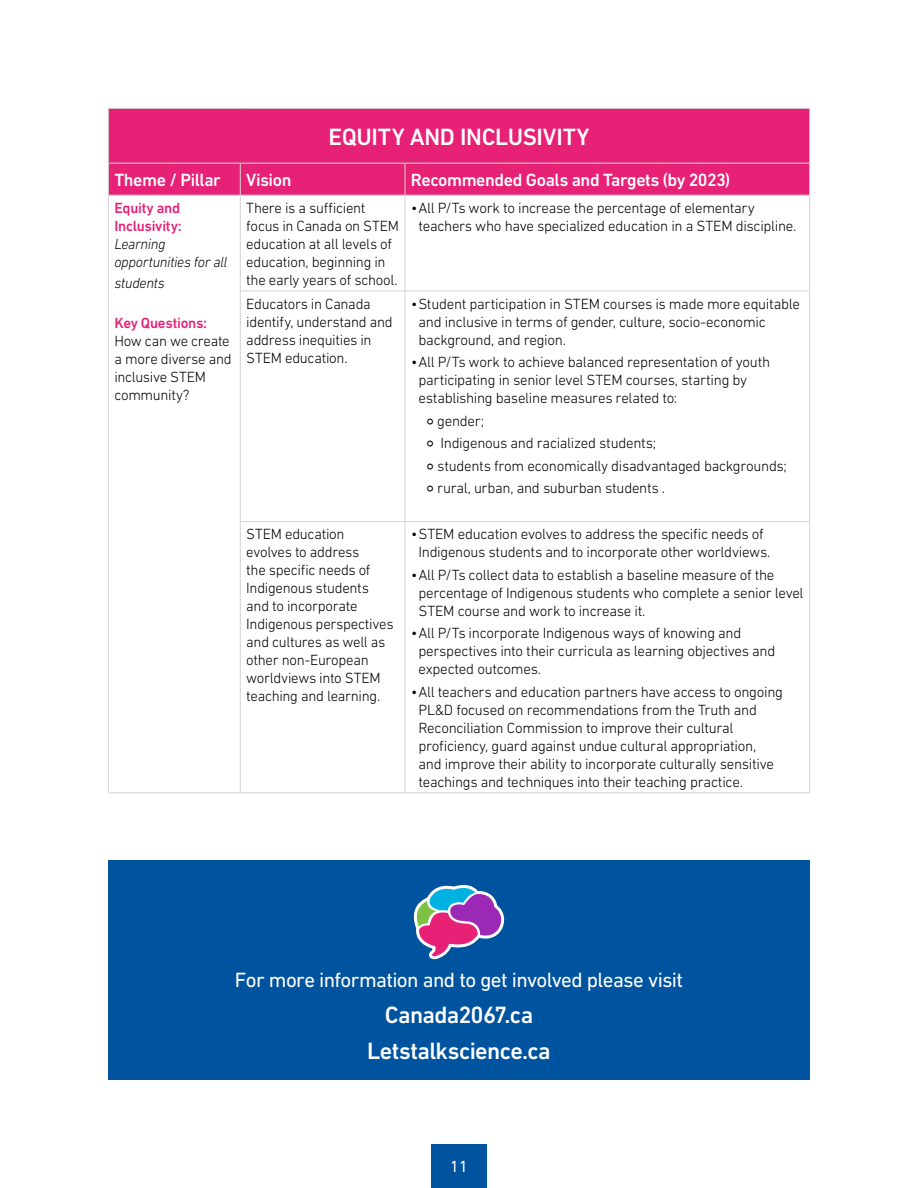
<style>
.page{position:relative;width:918px;height:1188px;background:#fff}
.page>*{position:absolute;margin:0;border:0;box-sizing:border-box;transform-origin:0 0}
.t1{font:500 24px/36px "DIN Next W1 G";letter-spacing:-.025em;color:#fff;text-align:center}
.t2{font:21px "DIN Next W1 G";letter-spacing:-.03em;color:#fff}
.t3{font:500 18px "DIN Next W1 G";letter-spacing:-.025em;color:#fff}
.t4{font:16.5px "DIN Next W1 G";color:#fff}
.t5{font:300 15px/18px "DIN Next W1 G";letter-spacing:-.02em;color:#000}
.t6{font:italic 300 15px/18px "DIN Next W1 G";letter-spacing:-.02em;color:#000}
.t7{font:500 15px/18px "DIN Next W1 G";letter-spacing:-.015em;color:#e72176}
.s1{font-family:"Lucida Grande";font-weight:700;font-size:13.5px}
</style>
<div class="page">
<div style="left:431px;top:1145px;width:56px;height:43px;background:#00539f"></div>
<div style="left:108px;top:108px;width:702px;height:55px;background:#e72176"></div>
<div style="left:109px;top:164px;width:700px;height:31px;background:#e72176"></div>
<hr style="left:108px;top:108px;width:132px;height:1px;background:#d1d3d4">
<hr style="left:108px;top:109px;width:1px;height:54px;background:#d1d3d4">
<hr style="left:240px;top:108px;width:165px;height:1px;background:#d1d3d4">
<hr style="left:405px;top:108px;width:405px;height:1px;background:#d1d3d4">
<hr style="left:809px;top:109px;width:1px;height:54px;background:#d1d3d4">
<hr style="left:108px;top:163px;width:132px;height:1px;background:#d1d3d4">
<hr style="left:108px;top:163px;width:1px;height:32px;background:#d1d3d4">
<hr style="left:240px;top:163px;width:165px;height:1px;background:#d1d3d4">
<hr style="left:240px;top:163px;width:1px;height:32px;background:#d1d3d4">
<hr style="left:405px;top:163px;width:405px;height:1px;background:#d1d3d4">
<hr style="left:405px;top:163px;width:1px;height:32px;background:#d1d3d4">
<hr style="left:809px;top:163px;width:1px;height:32px;background:#d1d3d4">
<hr style="left:108px;top:195px;width:132px;height:1px;background:#d1d3d4">
<hr style="left:240px;top:195px;width:165px;height:1px;background:#d1d3d4">
<hr style="left:405px;top:195px;width:405px;height:1px;background:#d1d3d4">
<hr style="left:108px;top:196px;width:1px;height:95px;background:#d1d3d4">
<hr style="left:240px;top:196px;width:1px;height:95px;background:#d1d3d4">
<hr style="left:405px;top:196px;width:1px;height:95px;background:#d1d3d4">
<hr style="left:809px;top:196px;width:1px;height:95px;background:#d1d3d4">
<hr style="left:108px;top:291px;width:1px;height:231px;background:#d1d3d4">
<hr style="left:240px;top:291px;width:165px;height:1px;background:#d1d3d4">
<hr style="left:240px;top:291px;width:1px;height:230px;background:#d1d3d4">
<hr style="left:405px;top:291px;width:405px;height:1px;background:#d1d3d4">
<hr style="left:405px;top:291px;width:1px;height:230px;background:#d1d3d4">
<hr style="left:809px;top:291px;width:1px;height:230px;background:#d1d3d4">
<hr style="left:108px;top:522px;width:1px;height:270px;background:#d1d3d4">
<hr style="left:240px;top:521px;width:165px;height:1px;background:#d1d3d4">
<hr style="left:240px;top:522px;width:1px;height:270px;background:#d1d3d4">
<hr style="left:405px;top:521px;width:405px;height:1px;background:#d1d3d4">
<hr style="left:405px;top:522px;width:1px;height:270px;background:#d1d3d4">
<hr style="left:809px;top:522px;width:1px;height:270px;background:#d1d3d4">
<hr style="left:108px;top:792px;width:132px;height:1px;background:#d1d3d4">
<hr style="left:240px;top:792px;width:165px;height:1px;background:#d1d3d4">
<hr style="left:405px;top:792px;width:405px;height:1px;background:#d1d3d4">
<div style="left:108px;top:860px;width:702px;height:220px;background:#00539f"></div>
<svg style="left:413px;top:885px;width:92px;height:75px"></svg>
<h1 class="t1" style="left:329px;top:119px;width:262px">EQUITY AND INCLUSIVITY</h1>
<p class="t3" style="left:114px;top:170px;width:108px">Theme / Pillar</p>
<p class="t3" style="left:246px;top:170px;width:47px">Vision</p>
<p class="t3" style="left:411px;top:170px;width:321px">Recommended Goals and Targets (by 2023)</p>
<p class="t7" style="left:114px;top:199px;width:69px">Equity and<br>Inclusivity:</p>
<p class="t6" style="left:114px;top:235px;width:114px">Learning opportunities for all</p>
<p class="t6" style="left:114px;top:274px;width:52px">students</p>
<p class="t7" style="left:114px;top:314px;width:94px">Key Questions:</p>
<p class="t5" style="left:114px;top:332px;width:119px">How can we create a more diverse and inclusive STEM community?</p>
<p class="t5" style="left:246px;top:199px;width:154px">There is a sufficient focus in Canada on STEM education at all levels of education, beginning in the early years of school.</p>
<p class="t5" style="left:418px;top:199px;width:379px;text-indent:-8px">•All P/Ts work to increase the percentage of elementary teachers who have specialized education in a STEM discipline.</p>
<p class="t5" style="left:246px;top:294px;width:148px">Educators in Canada identify, understand and address inequities in<br>STEM education.</p>
<p class="t5" style="left:418px;top:294px;width:383px;text-indent:-8px">•Student participation in STEM courses is made more equitable and inclusive in terms of gender, culture, socio-economic background, and region.</p>
<p class="t5" style="left:418px;top:353px;width:353px;text-indent:-8px">•All P/Ts work to achieve balanced representation of youth participating in senior level STEM courses, starting by establishing baseline measures related to:</p>
<p class="t5" style="left:426px;top:409px;width:362px;line-height:22.5px"><span class="s1">◦</span> gender;<br><span class="s1">◦</span> Indigenous and racialized students;<br><span class="s1">◦</span> students from economically disadvantaged backgrounds; <span class="s1">◦</span> rural, urban, and suburban students .</p>
<p class="t5" style="left:246px;top:525px;width:149px">STEM education evolves to address<br>the specific needs of<br>Indigenous students and to incorporate<br>Indigenous perspectives and cultures as well as other non-European worldviews into STEM teaching and learning.</p>
<p class="t5" style="left:411px;top:525px;width:361px;text-align:center">•STEM education evolves to address the specific needs of<br>Indigenous students and to incorporate other worldviews.</p>
<p class="t5" style="left:418px;top:566px;width:387px;text-indent:-8px">•All P/Ts collect data to establish a baseline measure of the percentage of Indigenous students who complete a senior level<br>STEM course and work to increase it.</p>
<p class="t5" style="left:418px;top:624px;width:358px;text-indent:-8px">•All P/Ts incorporate Indigenous ways of knowing and perspectives into their curricula as learning objectives and expected outcomes.</p>
<p class="t5" style="left:418px;top:683px;width:366px;text-indent:-8px">•All teachers and education partners have access to ongoing PL&amp;D focused on recommendations from the Truth and Reconciliation Commission to improve their cultural proficiency, guard against undue cultural appropriation, and improve their ability to incorporate culturally sensitive teachings and techniques into their teaching practice.</p>
<h2 class="t2" style="left:235px;top:968px;width:450px">For more information and to get involved please visit</h2>
<h1 class="t1" style="left:367px;top:997px;width:185px">Canada2067.ca<br>Letstalkscience.ca</h1>
<p class="t4" style="left:450px;top:1157px;width:19px">11</p>
</div>
